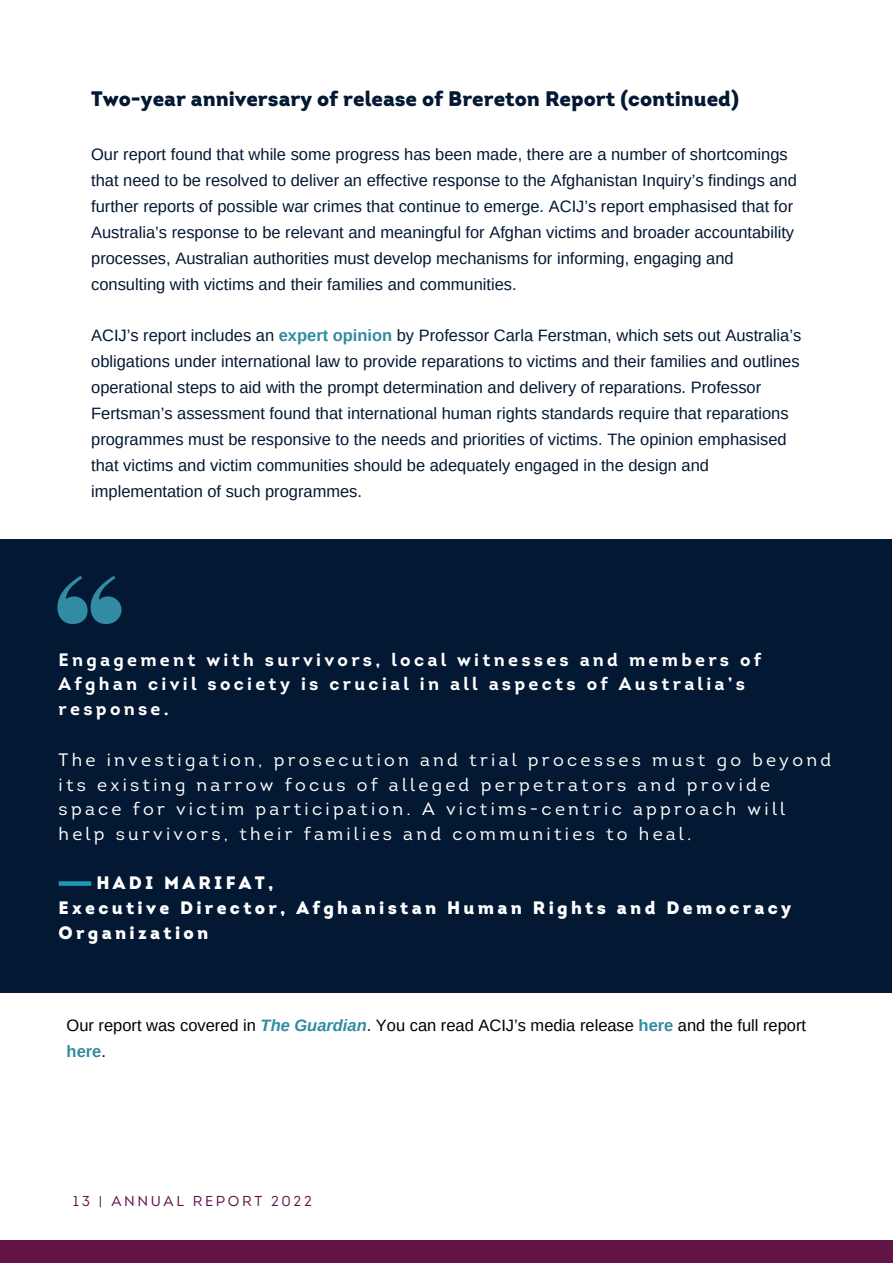
<style>
.page{position:relative;width:893px;height:1264px;background:#fff}
.page>*{position:absolute;margin:0;border:0;box-sizing:border-box;transform-origin:0 0}
.t1{font:900 21px "Intro";color:#031832}
.t2{font:18px/24.8px "Intro";letter-spacing:.18em;color:#fff}
.t3{font:700 18px/24.8px "Intro";letter-spacing:.18em;color:#fff}
.t4{font:900 18px/24.8px "Intro";letter-spacing:.18em;color:#fff}
.t5{font:16.5px/25.8px "Arimo";color:#031832}
.t6{font:16.5px/25.8px "Arimo";color:#000}
.t7{font:14.4px "Intro";letter-spacing:.18em;color:#621548}
.s1{font-weight:700;color:#318ba2}
.s2{font-weight:700;font-style:italic;color:#318ba2}
</style>
<div class="page">
<div style="left:0;top:1240px;width:892px;height:22px;background:#631549"></div>
<div style="left:0;top:539px;width:892px;height:453px;background:#031832"></div>
<svg style="left:57px;top:576px;width:64px;height:48px"></svg>
<svg style="left:59px;top:881px;width:32px;height:4px"></svg>
<p class="t1" style="left:91px;top:91px;width:649px">Two-year anniversary of release of Brereton Report (continued)</p>
<p class="t5" style="left:91px;top:142px;width:707px">Our report found that while some progress has been made, there are a number of shortcomings that need to be resolved to deliver an effective response to the Afghanistan Inquiry’s findings and further reports of possible war crimes that continue to emerge. ACIJ’s report emphasised that for Australia’s response to be relevant and meaningful for Afghan victims and broader accountability processes, Australian authorities must develop mechanisms for informing, engaging and consulting with victims and their families and communities.</p>
<p class="t5" style="left:91px;top:323px;width:711px">ACIJ’s report includes an <span class="s1">expert opinion</span> by Professor Carla Ferstman, which sets out Australia’s obligations under international law to provide reparations to victims and their families and outlines operational steps to aid with the prompt determination and delivery of reparations. Professor Fertsman’s assessment found that international human rights standards require that reparations programmes must be responsive to the needs and priorities of victims. The opinion emphasised that victims and victim communities should be adequately engaged in the design and implementation of such programmes.</p>
<p class="t3" style="left:59px;top:649px;width:704px">Engagement with survivors, local witnesses and members of<br>Afghan civil society is crucial in all aspects of Australia’s response.</p>
<p class="t2" style="left:59px;top:749px;width:774px">The investigation, prosecution and trial processes must go beyond its existing narrow focus of alleged perpetrators and provide space for victim participation. A victims-centric approach will help survivors, their families and communities to heal.</p>
<p class="t4" style="left:96px;top:872px;width:178px">HADI MARIFAT,</p>
<p class="t4" style="left:59px;top:897px;width:734px">Executive Director, Afghanistan Human Rights and Democracy<br>Organization</p>
<p class="t6" style="left:67px;top:1012px;width:741px">Our report was covered in <span class="s2">The Guardian</span>. You can read ACIJ’s media release <span class="s1">here</span> and the full report <span class="s1">here</span>.</p>
<p class="t7" style="left:73px;top:1195px;width:240px">13 | ANNUAL REPORT 2022</p>
</div>
